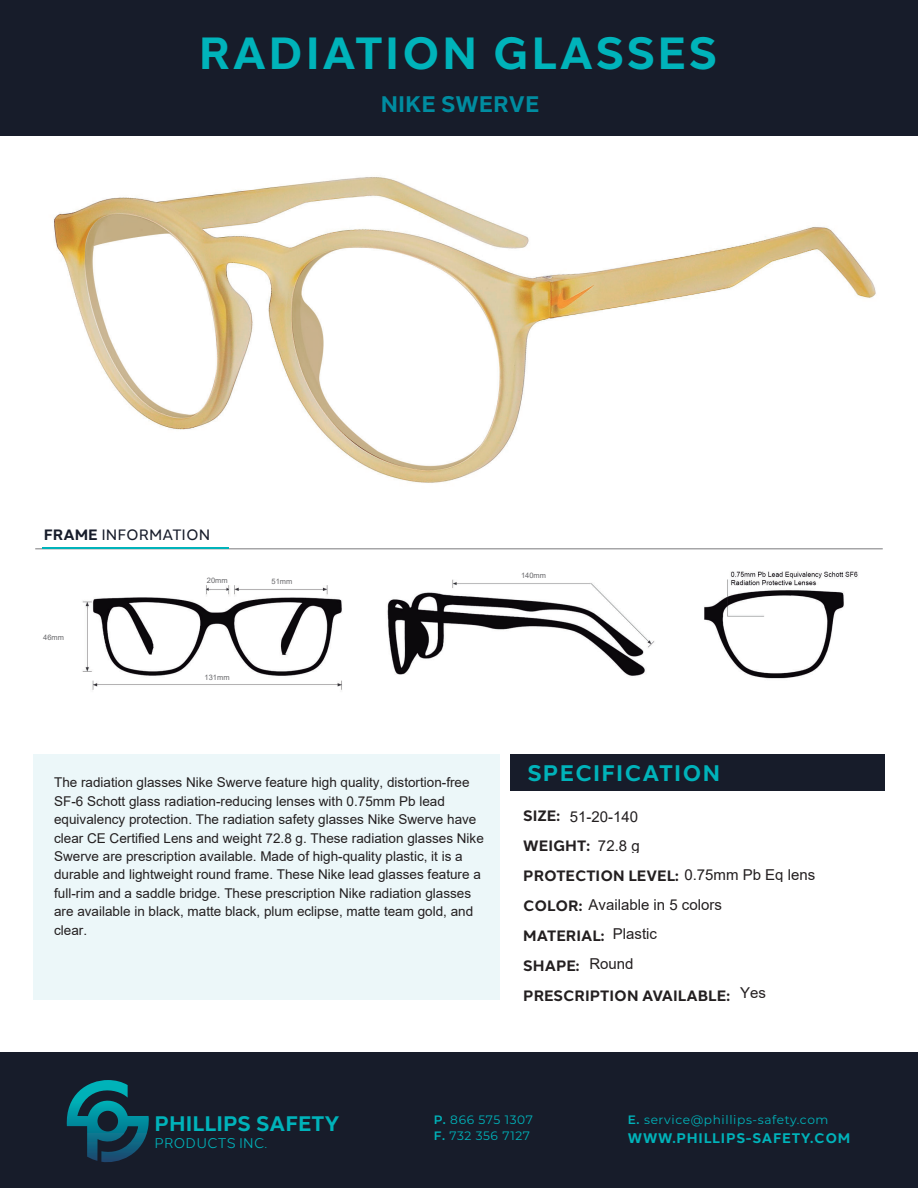
<style>
.page{position:relative;width:918px;height:1188px;background:#fff}
.page>*{position:absolute;margin:0;border:0;box-sizing:border-box;transform-origin:0 0}
.t1{font:700 45px "Halcom";letter-spacing:.05em;color:#00b3ba}
.t2{font:700 22.5px "Halcom";letter-spacing:.05em;color:#00b3ba}
.t3{font:700 22.5px "Halcom";color:#008ca0}
.t4{font:700 21px "Halcom";color:#00b3ba}
.t5{font:700 15px/30px "Halcom";color:#231f20}
.t6{font:15px/29.2px "Arial";color:#231f20;text-align:right}
.t7{font:15px "Halcom";color:#171c2a}
.t8{font:13.95px "Halcom";color:#00b3ba}
.t9{font:700 13.8px "Halcom";letter-spacing:.05em;color:#00b3ba}
.t10{font:13.5px/18.5px "Arial";color:#231f20}
.t11{font:12.15px/16.2px "Montserrat";letter-spacing:.05em;color:#00b3ba}
.t12{font:7.5px "Arial";color:#67676a}
.s1{font-weight:700}
.s2{font-family:"Arial";font-weight:400}
.s3{font-family:"Halcom";font-weight:700}
.s4{font-weight:600}
</style>
<div class="page">
<div style="left:0;top:1053px;width:918px;height:135px;background:#171c2a"></div>
<div style="left:34px;top:754px;width:466px;height:246px;background:#ecf7f9"></div>
<div style="left:0;top:0;width:918px;height:135px;background:#171c2a"></div>
<svg style="left:66px;top:1080px;width:83px;height:82px"></svg>
<div style="left:510px;top:754px;width:375px;height:36px;background:#171c2a"></div>
<hr style="left:42px;top:547px;width:187px;height:2px;background:#00b3ba">
<img style="left:82px;top:571px;width:776px;height:119px">
<img style="left:54px;top:177px;width:822px;height:306px">
<h1 class="t1" style="left:199px;top:27px;width:520px">RADIATION GLASSES</h1>
<h2 class="t3" style="left:381px;top:91px;width:160px">NIKE SWERVE</h2>
<p class="t7" style="left:44px;top:526px;width:168px"><span class="s1">FRAME</span> INFORMATION</p>
<p class="t12" style="left:43px;top:633px;width:22px">46mm</p>
<p class="t12" style="left:207px;top:576px;width:22px">20mm</p>
<p class="t12" style="left:272px;top:577px;width:22px">51mm</p>
<p class="t12" style="left:205px;top:673px;width:27px">131mm</p>
<p class="t12" style="left:521px;top:571px;width:27px">140mm</p>
<p class="t10" style="left:54px;top:773px;width:431px">The radiation glasses Nike Swerve feature high quality, distortion-free SF-6 Schott glass radiation-reducing lenses with 0.75mm Pb lead equivalency protection. The radiation safety glasses Nike Swerve have clear CE Certified Lens and weight 72.8 g. These radiation glasses Nike Swerve are prescription available. Made of high-quality plastic, it is a durable and lightweight round frame. These Nike lead glasses feature a full-rim and a saddle bridge. These prescription Nike radiation glasses are available in black, matte black, plum eclipse, matte team gold, and clear.</p>
<h2 class="t2" style="left:527px;top:760px;width:194px">SPECIFICATION</h2>
<p class="t5" style="left:523px;top:800px;width:294px">SIZE:<br>WEIGHT:<br>PROTECTION LEVEL: <span class="s2">0.75mm Pb Eq lens</span></p>
<p class="t6" style="left:523px;top:891px;width:200px"><span class="s3">COLOR:</span> Available in 5 colors</p>
<p class="t5" style="left:523px;top:920px;width:208px">MATERIAL:<br>SHAPE:<br>PRESCRIPTION AVAILABLE:</p>
<p class="t6" style="left:570px;top:802px;width:71px">51-20-140<br>72.8 g</p>
<p class="t6" style="left:589px;top:919px;width:69px;line-height:30.3px;text-align:left;text-indent:24px">Plastic<br>Round</p>
<p class="t6" style="left:740px;top:978px;width:27px">Yes</p>
<h3 class="t4" style="left:155px;top:1111px;width:187px">PHILLIPS SAFETY</h3>
<p class="t8" style="left:155px;top:1135px;width:114px">PRODUCTS INC.</p>
<p class="t11" style="left:434px;top:1111px;width:101px"><span class="s4">P.</span> 866 575 1307<br><span class="s4">F.</span> 732 356 7127</p>
<p class="t11" style="left:628px;top:1111px;width:202px"><span class="s4">E.</span> service@phillips-safety.com</p>
<p class="t9" style="left:628px;top:1130px;width:224px">WWW.PHILLIPS-SAFETY.COM</p>
</div>
